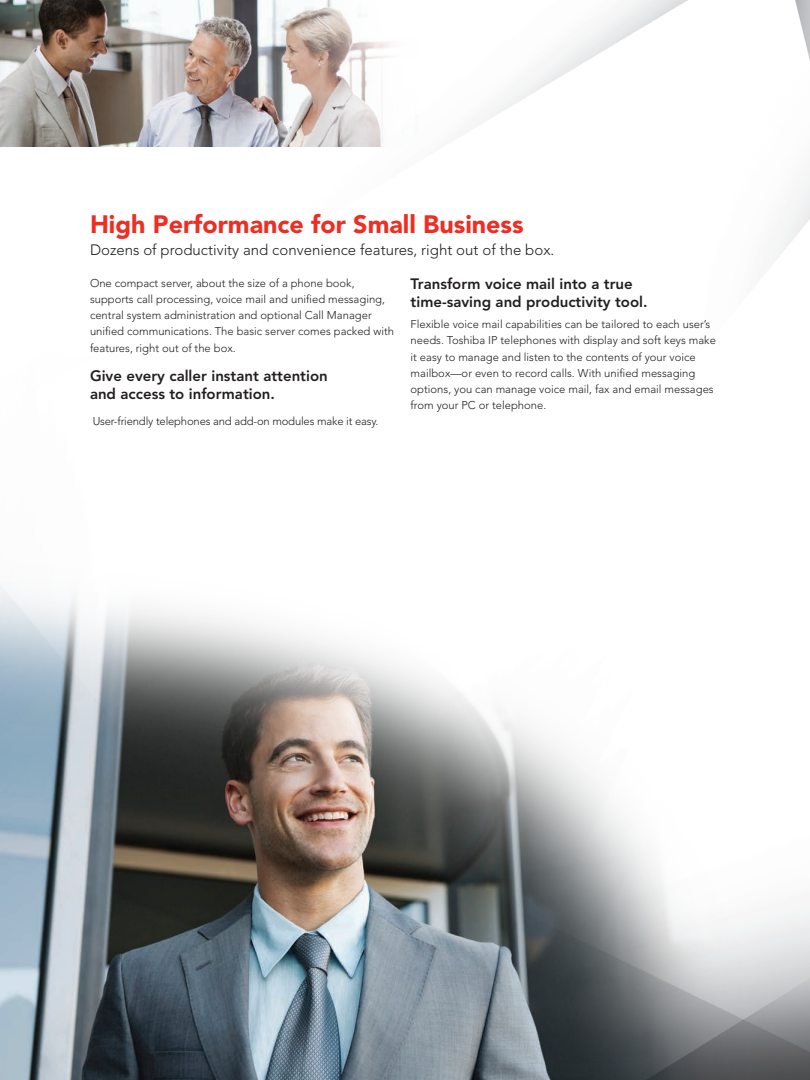
<style>
.page{position:relative;width:810px;height:1080px;background:#fff}
.page>*{position:absolute;margin:0;border:0;box-sizing:border-box;transform-origin:0 0}
.t1{font:900 25px "Avenir";color:#ee2e22}
.t2{font:800 15px/18px "Avenir";color:#231f20}
.intro_copy_AH{font:300 15px "Avenir";color:#231f20}
.body_copy_AH{font:300 11.25px/16.2px "Avenir";color:#231f20}
</style>
<div class="page">
<img style="left:0;top:0;width:810px;height:1080px">
<img style="left:0;top:0;width:465px;height:146px">
<img style="left:0;top:549px;width:805px;height:531px">
<h1 class="t1" style="left:90px;top:209px;width:435px">High Performance for Small Business</h1>
<p class="intro_copy_AH" style="left:90px;top:241px;width:466px">Dozens of productivity and convenience features, right out of the box.</p>
<p class="body_copy_AH" style="left:90px;top:275px;width:306px">One compact server, about the size of a phone book, supports call processing, voice mail and unified messaging, central system administration and optional Call Manager unified communications. The basic server comes packed with features, right out of the box.</p>
<h2 class="t2" style="left:90px;top:367px;width:239px">Give every caller instant attention and access to information.</h2>
<p class="body_copy_AH" style="left:93px;top:413px;width:287px">User-friendly telephones and add-on modules make it easy.</p>
<h2 class="t2" style="left:411px;top:275px;width:238px">Transform voice mail into a true time-saving and productivity tool.</h2>
<p class="body_copy_AH" style="left:411px;top:316px;width:307px">Flexible voice mail capabilities can be tailored to each user’s needs. Toshiba IP telephones with display and soft keys make it easy to manage and listen to the contents of your voice mailbox—or even to record calls. With unified messaging options, you can manage voice mail, fax and email messages from your PC or telephone.</p>
</div>
